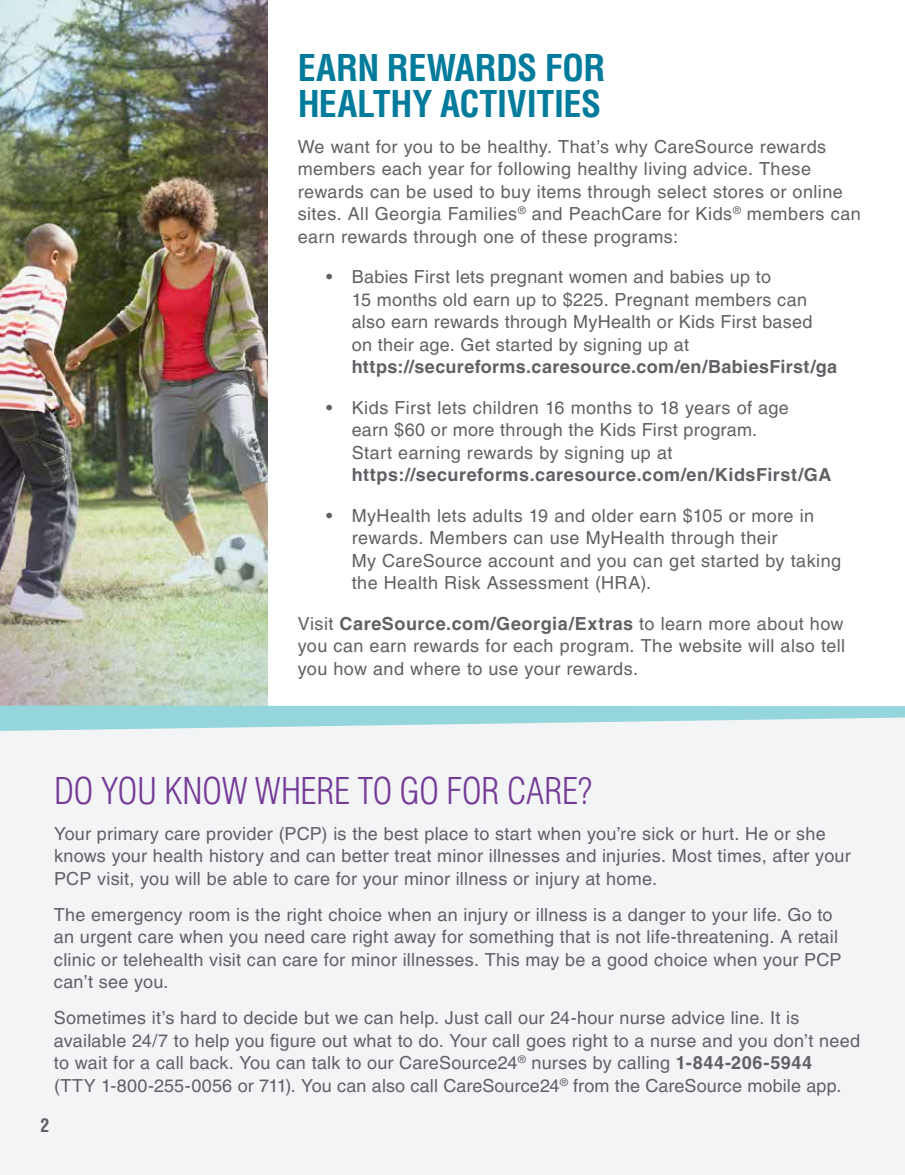
<style>
.page{position:relative;width:905px;height:1175px;background:#fff}
.page>*{position:absolute;margin:0;border:0;box-sizing:border-box;transform-origin:0 0}
.t1{font:700 condensed 36px/36px "Helvetica LT Pro";letter-spacing:-.01em;color:#007b9b}
.t2{font:300 condensed 36px "Helvetica LT Pro";letter-spacing:-.01em;color:#753c97}
.t3{font:18px/22.5px "Helvetica LT Pro";letter-spacing:.015em;color:#606165}
.t4{font:700 18px "Helvetica LT Pro";letter-spacing:.025em;color:#606165}
.t5{font:700 condensed 18px "Helvetica LT Pro";color:#606165}
.s1{font-weight:700}
</style>
<div class="page">
<img style="left:0;top:0;width:268px;height:705px">
<div style="left:0;top:731px;width:904px;height:443px;background:#f3f4f5"></div>
<svg style="left:0;top:705px;width:904px;height:26px"></svg>
<h1 class="t1" style="left:298px;top:49px;width:309px">EARN REWARDS FOR<br>HEALTHY ACTIVITIES</h1>
<p class="t3" style="left:298px;top:135px;width:564px">We want for you to be healthy. That’s why CareSource rewards members each year for following healthy living advice. These rewards can be used to buy items through select stores or online sites. All Georgia Families<sup>®</sup> and PeachCare for Kids<sup>®</sup> members can earn rewards through one of these programs:</p>
<p class="t3" style="left:352px;top:265px;width:462px;text-indent:-26px">• Babies First lets pregnant women and babies up to<br>15 months old earn up to $225. Pregnant members can also earn rewards through MyHealth or Kids First based on their age. Get started by signing up at</p>
<p class="t4" style="left:352px;top:356px;width:487px">https://secureforms.caresource.com/en/BabiesFirst/ga</p>
<p class="t3" style="left:352px;top:396px;width:439px;text-indent:-26px">• Kids First lets children 16 months to 18 years of age earn $60 or more through the Kids First program.<br>Start earning rewards by signing up at</p>
<p class="t4" style="left:352px;top:464px;width:481px">https://secureforms.caresource.com/en/KidsFirst/GA</p>
<p class="t3" style="left:352px;top:504px;width:491px;text-indent:-26px">• MyHealth lets adults 19 and older earn $105 or more in rewards. Members can use MyHealth through their<br>My CareSource account and you can get started by taking the Health Risk Assessment (HRA).</p>
<p class="t3" style="left:298px;top:612px;width:549px;text-align:justify">Visit <span class="s1">CareSource.com/Georgia/Extras</span> to learn more about how you can earn rewards for each program. The website will also tell you how and where to use your rewards.</p>
<h1 class="t2" style="left:54px;top:768px;width:539px">DO YOU KNOW WHERE TO GO FOR CARE?</h1>
<p class="t3" style="left:54px;top:822px;width:798px">Your primary care provider (PCP) is the best place to start when you’re sick or hurt. He or she knows your health history and can better treat minor illnesses and injuries. Most times, after your<br>PCP visit, you will be able to care for your minor illness or injury at home.</p>
<p class="t3" style="left:54px;top:903px;width:789px">The emergency room is the right choice when an injury or illness is a danger to your life. Go to an urgent care when you need care right away for something that is not life-threatening. A retail clinic or telehealth visit can care for minor illnesses. This may be a good choice when your PCP can’t see you.</p>
<p class="t3" style="left:54px;top:1006px;width:807px">Sometimes it’s hard to decide but we can help. Just call our 24-hour nurse advice line. It is available 24/7 to help you figure out what to do. Your call goes right to a nurse and you don’t need to wait for a call back. You can talk to our CareSource24<sup>®</sup> nurses by calling <span class="s1">1-844-206-5944<br></span>(TTY 1-800-255-0056 or 711). You can also call CareSource24<sup>®</sup> from the CareSource mobile app.</p>
<p class="t5" style="left:40px;top:1113px;width:10px">2</p>
</div>
